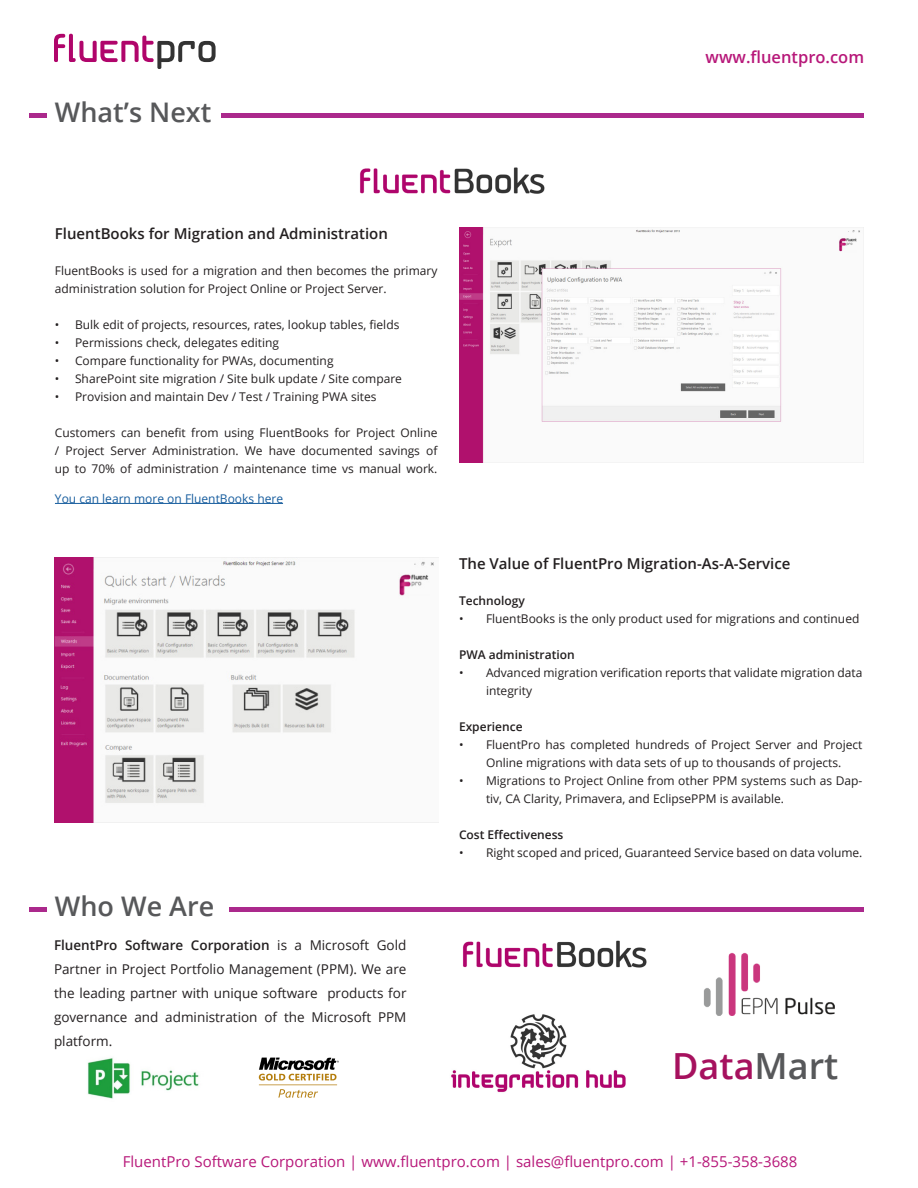
<style>
.page{position:relative;width:918px;height:1188px;background:#fff}
.page>*{position:absolute;margin:0;border:0;box-sizing:border-box;transform-origin:0 0}
.t1{font:600 36px "Open Sans";color:#a6115e}
.t2{font:600 27px "Open Sans";color:#57585a}
.t3{font:600 16.5px "Open Sans";color:#b71779}
.t4{font:15px "Open Sans";color:#b71779}
.t5{font:600 15px "Open Sans";color:#231f20}
.t6{font:13.5px/24px "Open Sans";color:#231f20;text-align:justify}
.t7{font:12px/18px "Open Sans";color:#231f20}
.t8{font:600 12px "Open Sans";color:#231f20}
.t9{font:12px "Open Sans";color:#175d9e}
.s1{font-weight:600}
.s2{color:#57585a}
</style>
<div class="page">
<svg style="left:54px;top:34px;width:162px;height:35px"></svg>
<hr style="left:230px;top:908px;width:634px;height:4px;background:#ab298c">
<hr style="left:29px;top:908px;width:18px;height:4px;background:#ab298c">
<div style="left:221px;top:113px;width:643px;height:5px;background:#ab298c"></div>
<div style="left:29px;top:113px;width:18px;height:5px;background:#ab298c"></div>
<hr style="left:55px;top:503px;width:228px;height:1px;background:#175d9e">
<img style="left:703px;top:953px;width:131px;height:63px">
<img style="left:451px;top:1014px;width:175px;height:79px">
<img style="left:87px;top:1058px;width:112px;height:41px">
<img style="left:258px;top:1057px;width:81px;height:41px">
<img style="left:360px;top:167px;width:185px;height:27px">
<img style="left:463px;top:940px;width:184px;height:28px">
<img style="left:459px;top:227px;width:405px;height:235px">
<img style="left:54px;top:558px;width:380px;height:264px">
<p class="t2" style="left:55px;top:94px;width:158px">What’s Next</p>
<p class="t3" style="left:706px;top:46px;width:160px">www.fluentpro.com</p>
<p class="t5" style="left:55px;top:223px;width:335px">FluentBooks for Migration and Administration</p>
<p class="t7" style="left:55px;top:261px;width:384px">FluentBooks is used for a migration and then becomes the primary administration solution for Project Online or Project Server.</p>
<p class="t7" style="left:55px;top:315px;width:346px">• Bulk edit of projects, resources, rates, lookup tables, fields</p>
<p class="t7" style="left:55px;top:333px;width:226px">• Permissions check, delegates editing</p>
<p class="t7" style="left:55px;top:351px;width:280px">• Compare functionality for PWAs, documenting</p>
<p class="t7" style="left:55px;top:369px;width:349px">• SharePoint site migration / Site bulk update / Site compare</p>
<p class="t7" style="left:55px;top:387px;width:323px">• Provision and maintain Dev / Test / Training PWA sites</p>
<p class="t7" style="left:55px;top:423px;width:384px;text-align:justify">Customers can benefit from using FluentBooks for Project Online / Project Server Administration. We have documented savings of up to 70% of administration / maintenance time vs manual work.</p>
<p class="t9" style="left:55px;top:490px;width:230px">You can learn more on FluentBooks here</p>
<p class="t2" style="left:55px;top:888px;width:161px">Who We Are</p>
<p class="t6" style="left:54px;top:933px;width:354px"><span class="s1">FluentPro Software Corporation</span> is a Microsoft Gold Partner in Project Portfolio Management (PPM). We are the leading partner with unique software products for governance and administration of the Microsoft PPM platform.</p>
<p class="t5" style="left:459px;top:554px;width:333px">The Value of FluentPro Migration-As-A-Service</p>
<p class="t8" style="left:459px;top:593px;width:67px">Technology</p>
<p class="t7" style="left:459px;top:610px;width:402px">• FluentBooks is the only product used for migrations and continued</p>
<p class="t8" style="left:459px;top:647px;width:117px">PWA administration</p>
<p class="t7" style="left:486px;top:664px;width:378px;text-indent:-27px">• Advanced migration verification reports that validate migration data integrity</p>
<p class="t8" style="left:459px;top:719px;width:65px">Experience</p>
<p class="t7" style="left:459px;top:736px;width:405px;text-align:center">• FluentPro has completed hundreds of Project Server and Project<br>Online migrations with data sets of up to thousands of projects.</p>
<p class="t7" style="left:486px;top:772px;width:378px;text-indent:-27px">• Migrations to Project Online from other PPM systems such as Dap&shy;tiv, CA Clarity, Primavera, and EclipsePPM is available.</p>
<p class="t8" style="left:459px;top:827px;width:106px">Cost Effectiveness</p>
<p class="t7" style="left:459px;top:844px;width:405px">• Right scoped and priced, Guaranteed Service based on data volume.</p>
<p class="t1" style="left:672px;top:1041px;width:168px">Data<span class="s2">Mart</span></p>
<p class="t4" style="left:123px;top:1152px;width:676px">FluentPro Software Corporation | www.fluentpro.com | sales@fluentpro.com | +1-855-358-3688</p>
</div>
